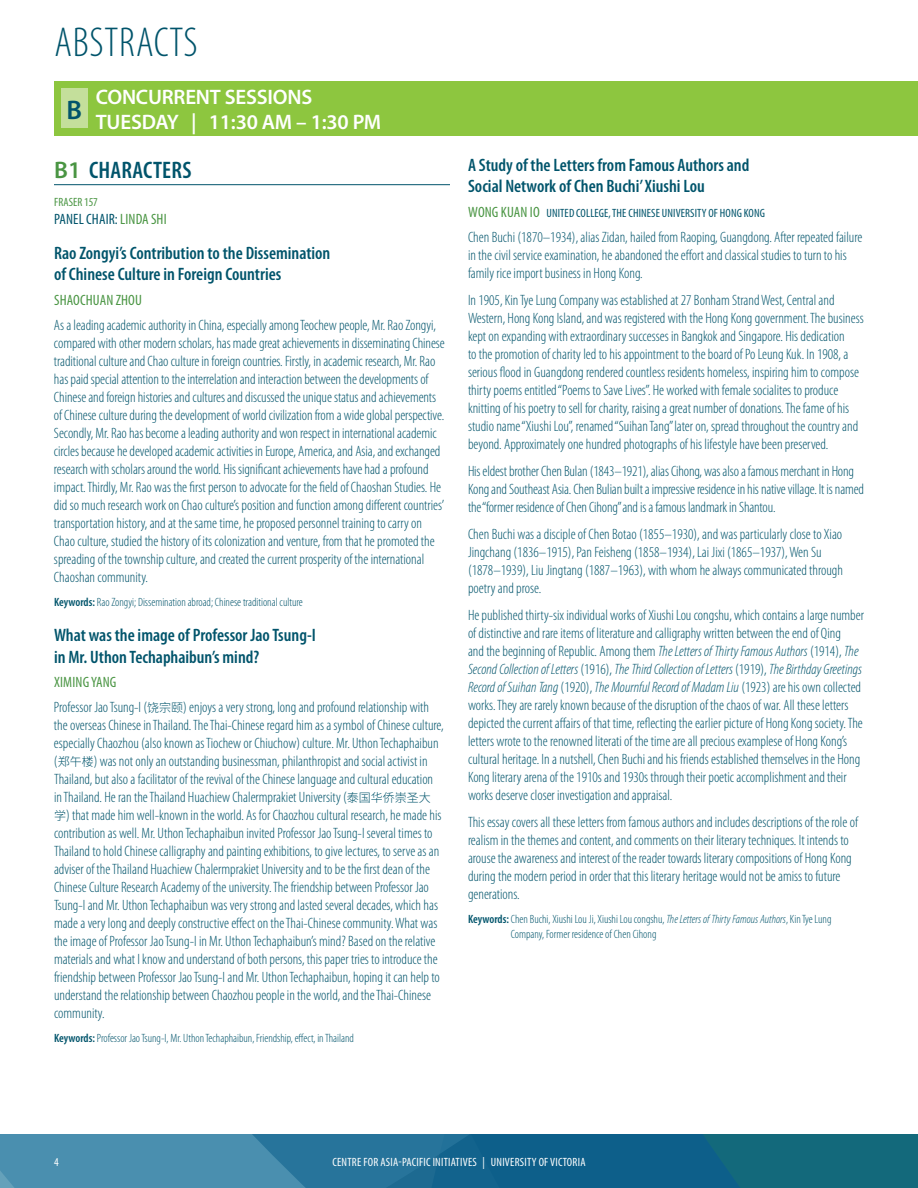
<style>
.page{position:relative;width:918px;height:1188px;background:#fff}
.page>*{position:absolute;margin:0;border:0;box-sizing:border-box;transform-origin:0 0}
.t1{font:300 condensed 42px "Myriad Pro";letter-spacing:.02em;color:#01546b}
.t2{font:600 27px "Myriad Pro";color:#01546b}
.t3{font:600 condensed 24px "Myriad Pro";letter-spacing:.01em;color:#01546b}
.t4{font:600 21px/25.2px "Myriad Pro";letter-spacing:-.01em;color:#fff}
.t5{font:600 condensed 18px/21.6px "Myriad Pro";color:#01546b}
.t6{font:300 condensed 15px/18px "Myriad Pro";color:#01546b}
.t7{font:condensed 15px "Myriad Pro";letter-spacing:.01em;color:#01546b}
.t8{font:condensed 15px "Myriad Pro";letter-spacing:.01em;color:#4a9543}
.t9{font:300 condensed 12px/15px "Myriad Pro";color:#01546b}
.t10{font:condensed 12px "Myriad Pro";letter-spacing:.02em;color:#fff}
.t11{font:condensed 12px "Myriad Pro";letter-spacing:.01em;color:#01546b}
.t12{font:condensed 12px "Myriad Pro";letter-spacing:.01em;color:#4a9543}
.s1{font-stretch:normal;color:#4a9543}
.s2{color:#4a9543}
.s3{font-weight:600}
.s4{font-weight:400;color:#4a9543}
.s5{font-family:"Source Han Sans CN";font-stretch:normal;font-size:12px}
.s6{font-size:15px;color:#4a9543}
.s7{font-style:italic}
</style>
<div class="page">
<svg style="left:0;top:1134px;width:918px;height:54px;background:#257395"></svg>
<div style="left:54px;top:81px;width:864px;height:54px;background:#8dc63f"></div>
<div style="left:61px;top:88px;width:27px;height:40px;background:#c4df9b"></div>
<hr style="left:54px;top:184px;width:396px;height:1px;background:#01546b">
<h1 class="t1" style="left:54px;top:18px;width:145px">ABSTRACTS</h1>
<h2 class="t2" style="left:66px;top:92px;width:17px">B</h2>
<h3 class="t4" style="left:96px;top:83px;width:287px">CONCURRENT SESSIONS<br>TUESDAY | 11:30 AM – 1:30 PM</h3>
<h3 class="t3" style="left:54px;top:155px;width:139px"><span class="s1">B1</span> CHARACTERS</h3>
<p class="t12" style="left:54px;top:194px;width:45px">FRASER 157</p>
<p class="t7" style="left:54px;top:210px;width:114px">PANEL CHAIR: <span class="s2">LINDA SHI</span></p>
<p class="t5" style="left:54px;top:242px;width:278px">Rao Zongyi’s Contribution to the Dissemination of Chinese Culture in Foreign Countries</p>
<p class="t8" style="left:54px;top:291px;width:89px">SHAOCHUAN ZHOU</p>
<p class="t6" style="left:54px;top:316px;width:392px">As a leading academic authority in China, especially among Teochew people, Mr. Rao Zongyi, compared with other modern scholars, has made great achievements in disseminating Chinese traditional culture and Chao culture in foreign countries. Firstly, in academic research, Mr. Rao has paid special attention to the interrelation and interaction between the developments of Chinese and foreign histories and cultures and discussed the unique status and achievements of Chinese culture during the development of world civilization from a wide global perspective.<br>Secondly, Mr. Rao has become a leading authority and won respect in international academic circles because he developed academic activities in Europe, America, and Asia, and exchanged research with scholars around the world. His significant achievements have had a profound impact. Thirdly, Mr. Rao was the first person to advocate for the field of Chaoshan Studies. He did so much research work on Chao culture’s position and function among different countries’ transportation history, and at the same time, he proposed personnel training to carry on Chao culture, studied the history of its colonization and venture, from that he promoted the spreading of the township culture, and created the current prosperity of the international Chaoshan community.</p>
<p class="t9" style="left:54px;top:594px;width:250px"><span class="s3">Keywords:</span> Rao Zongyi; Dissemination abroad; Chinese traditional culture</p>
<p class="t5" style="left:54px;top:624px;width:263px">What was the image of Professor Jao Tsung-I in Mr. Uthon Techaphaibun’s mind?</p>
<p class="t6" style="left:54px;top:670px;width:377px;line-height:24.8px"><span class="s4">XIMING YANG<br></span>Professor Jao Tsung-I (<span class="s5">饶宗颐</span>) enjoys a very strong, long and profound relationship with</p>
<p class="t6" style="left:54px;top:716px;width:391px">the overseas Chinese in Thailand. The Thai-Chinese regard him as a symbol of Chinese culture, especially Chaozhou (also known as Tiochew or Chiuchow) culture. Mr. Uthon Techaphaibun (<span class="s5">郑午楼</span>) was not only an outstanding businessman, philanthropist and social activist in Thailand, but also a facilitator of the revival of the Chinese language and cultural education in Thailand. He ran the Thailand Huachiew Chalermprakiet University (<span class="s5">泰国华侨崇圣大学</span>) that made him well-known in the world. As for Chaozhou cultural research, he made his contribution as well. Mr. Uthon Techaphaibun invited Professor Jao Tsung-I several times to Thailand to hold Chinese calligraphy and painting exhibitions, to give lectures, to serve as an adviser of the Thailand Huachiew Chalermprakiet University and to be the first dean of the Chinese Culture Research Academy of the university. The friendship between Professor Jao Tsung-I and Mr. Uthon Techaphaibun was very strong and lasted several decades, which has made a very long and deeply constructive effect on the Thai-Chinese community. What was the image of Professor Jao Tsung-I in Mr. Uthon Techaphaibun’s mind? Based on the relative materials and what I know and understand of both persons, this paper tries to introduce the friendship between Professor Jao Tsung-I and Mr. Uthon Techaphaibun, hoping it can help to understand the relationship between Chaozhou people in the world, and the Thai-Chinese community.</p>
<p class="t9" style="left:54px;top:1031px;width:302px"><span class="s3">Keywords:</span> Professor Jao Tsung-I, Mr. Uthon Techaphaibun, Friendship, effect, in Thailand</p>
<p class="t5" style="left:468px;top:153px;width:283px">A Study of the Letters from Famous Authors and<br>Social Network of Chen Buchi’ Xiushi Lou</p>
<p class="t11" style="left:468px;top:206px;width:298px"><span class="s6">WONG KUAN IO</span> UNITED COLLEGE, THE CHINESE UNIVERSITY OF HONG KONG</p>
<p class="t6" style="left:468px;top:228px;width:396px">Chen Buchi (1870–1934), alias Zidan, hailed from Raoping, Guangdong. After repeated failure in the civil service examination, he abandoned the effort and classical studies to turn to his family rice import business in Hong Kong.</p>
<p class="t6" style="left:468px;top:291px;width:397px">In 1905, Kin Tye Lung Company was established at 27 Bonham Strand West, Central and Western, Hong Kong Island, and was registered with the Hong Kong government. The business kept on expanding with extraordinary successes in Bangkok and Singapore. His dedication<br>to the promotion of charity led to his appointment to the board of Po Leung Kuk. In 1908, a serious flood in Guangdong rendered countless residents homeless, inspiring him to compose thirty poems entitled “Poems to Save Lives”. He worked with female socialites to produce knitting of his poetry to sell for charity, raising a great number of donations. The fame of his studio name “Xiushi Lou”, renamed “Suihan Tang” later on, spread throughout the country and beyond. Approximately one hundred photographs of his lifestyle have been preserved.</p>
<p class="t6" style="left:468px;top:462px;width:398px">His eldest brother Chen Bulan (1843–1921), alias Cihong, was also a famous merchant in Hong<br>Kong and Southeast Asia. Chen Bulian built a impressive residence in his native village. It is named the “former residence of Chen Cihong” and is a famous landmark in Shantou.</p>
<p class="t6" style="left:468px;top:525px;width:376px">Chen Buchi was a disciple of Chen Botao (1855–1930), and was particularly close to Xiao Jingchang (1836–1915), Pan Feisheng (1858–1934), Lai Jixi (1865–1937), Wen Su (1878–1939), Liu Jingtang (1887–1963), with whom he always communicated through poetry and prose.</p>
<p class="t6" style="left:468px;top:606px;width:397px">He published thirty-six individual works of Xiushi Lou congshu, which contains a large number of distinctive and rare items of literature and calligraphy written between the end of Qing<br>and the beginning of Republic. Among them <span class="s7">The Letters of Thirty Famous Authors</span> (1914), <span class="s7">The Second Collection of Letters</span> (1916), <span class="s7">The Third Collection of Letters</span> (1919), <span class="s7">The Birthday Greetings Record of Suihan Tang</span> (1920), <span class="s7">The Mournful Record of Madam Liu</span> (1923) are his own collected works. They are rarely known because of the disruption of the chaos of war. All these letters depicted the current affairs of that time, reflecting the earlier picture of Hong Kong society. The letters wrote to the renowned literati of the time are all precious examplese of Hong Kong’s cultural heritage. In a nutshell, Chen Buchi and his friends established themselves in the Hong Kong literary arena of the 1910s and 1930s through their poetic accomplishment and their works deserve closer investigation and appraisal.</p>
<p class="t6" style="left:468px;top:813px;width:391px">This essay covers all these letters from famous authors and includes descriptions of the role of realism in the themes and content, and comments on their literary techniques. It intends to arouse the awareness and interest of the reader towards literary compositions of Hong Kong during the modern period in order that this literary heritage would not be amiss to future generations.</p>
<p class="t9" style="left:511px;top:911px;width:322px;text-indent:-43px"><span class="s3">Keywords:</span> Chen Buchi, Xiushi Lou Ji, Xiushi Lou congshu, <span class="s7">The Letters of Thirty Famous Authors</span>, Kin Tye Lung<br>Company, Former residence of Chen Cihong</p>
<p class="t10" style="left:54px;top:1154px;width:6px">4</p>
<p class="t10" style="left:332px;top:1154px;width:255px">CENTRE FOR ASIA-PACIFIC INITIATIVES | UNIVERSITY OF VICTORIA</p>
</div>
